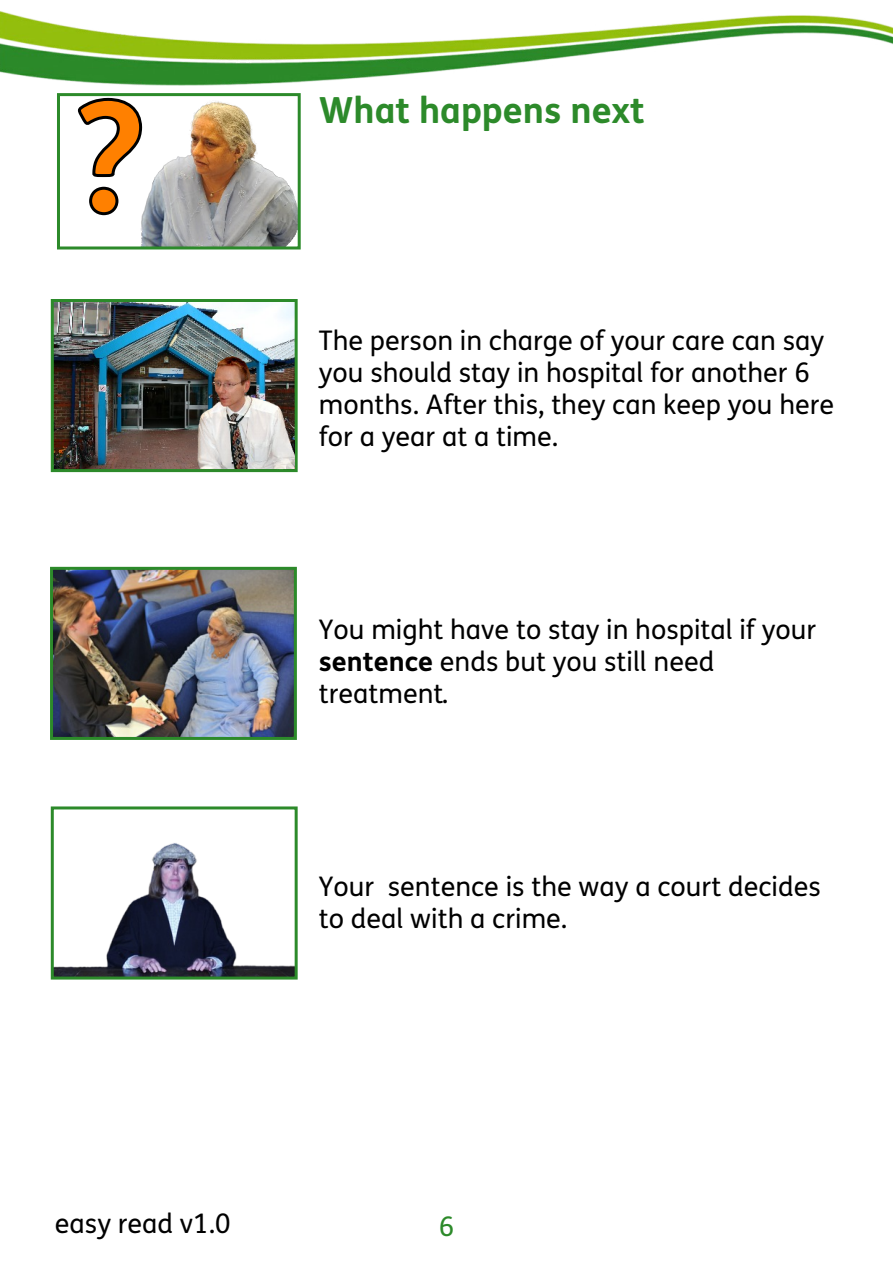
<style>
.page{position:relative;width:893px;height:1263px;background:#fff}
.page>*{position:absolute;margin:0;border:0;box-sizing:border-box;transform-origin:0 0}
.t1{font:700 36px "FS Me";color:#2c8a2a}
.t2{font:27px/32.1px "FS Me";color:#000}
.t3{font:27px "FS Me";color:#2c8a2a}
.s1{font-weight:700}
</style>
<div class="page">
<img style="left:0;top:11px;width:893px;height:74px">
<img style="left:141px;top:101px;width:156px;height:144px">
<div style="left:57px;top:93px;width:244px;height:156px;border:3px solid #2c8a2a"></div>
<svg style="left:76px;top:96px;width:68px;height:121px"></svg>
<img style="left:55px;top:303px;width:239px;height:165px">
<div style="left:51px;top:299px;width:247px;height:173px;border:3px solid #2c8a2a"></div>
<img style="left:164px;top:356px;width:131px;height:113px">
<img style="left:54px;top:571px;width:239px;height:165px">
<div style="left:50px;top:567px;width:247px;height:173px;border:3px solid #2c8a2a"></div>
<img style="left:55px;top:843px;width:239px;height:132px">
<div style="left:51px;top:806px;width:247px;height:173px;border:3px solid #2c8a2a"></div>
<h1 class="t1" style="left:319px;top:96px;width:327px">What happens next</h1>
<p class="t2" style="left:319px;top:327px;width:517px">The person in charge of your care can say you should stay in hospital for another 6 months. After this, they can keep you here for a year at a time.</p>
<p class="t2" style="left:319px;top:616px;width:499px">You might have to stay in hospital if your <span class="s1">sentence</span> ends but you still need treatment.</p>
<p class="t2" style="left:319px;top:873px;width:503px">Your sentence is the way a court decides to deal with a crime.</p>
<p class="t2" style="left:55px;top:1210px;width:177px">easy read v1.0</p>
<p class="t3" style="left:439px;top:1216px;width:17px">6</p>
</div>
